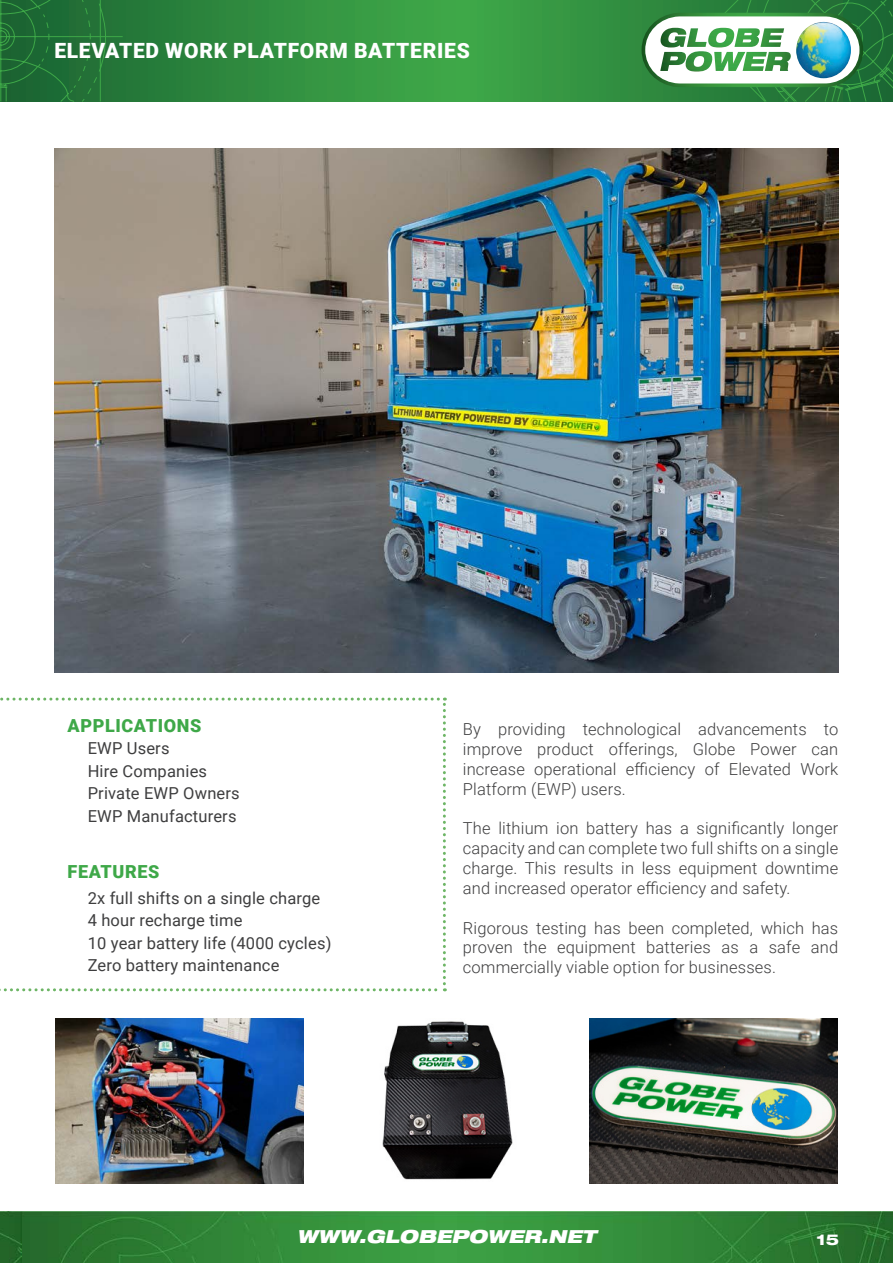
<style>
.page{position:relative;width:893px;height:1263px;background:#fff}
.page>*{position:absolute;margin:0;border:0;box-sizing:border-box;transform-origin:0 0}
.t1{font:900 21px "Roboto";letter-spacing:.035em;color:#fff}
.t2{font:900 18px "Roboto";letter-spacing:.035em;color:#3ea848}
.t3{font:italic 900 expanded 18px "Helvetica Neue LT Pro";color:#fff}
.t4{font:300 16.5px/19.8px "Roboto";letter-spacing:.01em;color:#3e3e3f;text-align:justify}
.t5{font:16.5px "Roboto";letter-spacing:.01em;color:#3e3e3f}
.t6{font:800 expanded 15px "Helvetica Neue LT Pro";color:#fff}
</style>
<div class="page">
<img style="left:21px;top:1211px;width:872px;height:52px">
<img style="left:0;top:1211px;width:21px;height:52px">
<svg style="left:106px;top:0;width:787px;height:102px;background:#318e40"></svg>
<svg style="left:0;top:0;width:106px;height:102px;background:#216f36"></svg>
<img style="left:642px;top:13px;width:221px;height:74px">
<img style="left:796px;top:22px;width:55px;height:56px">
<img style="left:382px;top:1021px;width:131px;height:159px">
<img style="left:589px;top:1018px;width:249px;height:165px">
<img style="left:55px;top:1018px;width:249px;height:165px">
<img style="left:54px;top:149px;width:785px;height:524px">
<svg style="left:0;top:698px;width:446px;height:293px"></svg>
<p class="t1" style="left:54px;top:36px;width:417px">ELEVATED WORK PLATFORM BATTERIES</p>
<p class="t2" style="left:68px;top:712px;width:135px">APPLICATIONS</p>
<p class="t5" style="left:88px;top:737px;width:83px">EWP Users</p>
<p class="t5" style="left:88px;top:759px;width:121px">Hire Companies</p>
<p class="t5" style="left:88px;top:782px;width:154px">Private EWP Owners</p>
<p class="t5" style="left:88px;top:804px;width:150px">EWP Manufacturers</p>
<p class="t2" style="left:68px;top:859px;width:93px">FEATURES</p>
<p class="t5" style="left:88px;top:886px;width:234px">2x full shifts on a single charge</p>
<p class="t5" style="left:88px;top:909px;width:156px">4 hour recharge time</p>
<p class="t5" style="left:88px;top:931px;width:245px">10 year battery life (4000 cycles)</p>
<p class="t5" style="left:88px;top:954px;width:193px">Zero battery maintenance</p>
<p class="t4" style="left:463px;top:719px;width:377px">By providing technological advancements to improve product offerings, Globe Power can increase operational efficiency of Elevated Work Platform (EWP) users.</p>
<p class="t4" style="left:463px;top:818px;width:377px">The lithium ion battery has a significantly longer capacity and can complete two full shifts on a single charge. This results in less equipment downtime and increased operator efficiency and safety.</p>
<p class="t4" style="left:463px;top:917px;width:377px">Rigorous testing has been completed, which has proven the equipment batteries as a safe and commercially viable option for businesses.</p>
<p class="t3" style="left:297px;top:1225px;width:301px">WWW.GLOBEPOWER.NET</p>
<p class="t6" style="left:816px;top:1230px;width:24px">15</p>
</div>
